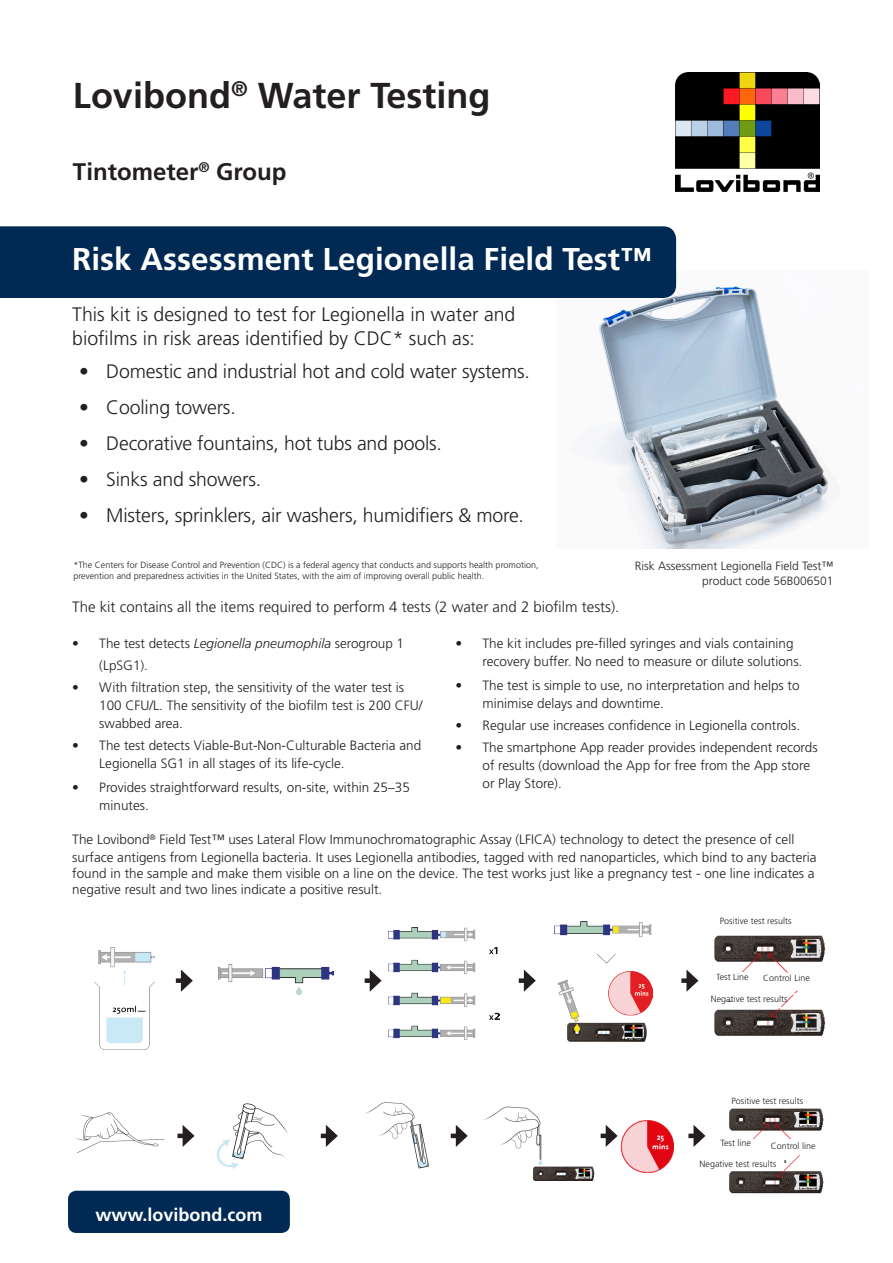
<style>
.page{position:relative;width:893px;height:1263px;background:#fff}
.page>*{position:absolute;margin:0;border:0;box-sizing:border-box;transform-origin:0 0}
.t1{font:700 36px "Frutiger LT";color:#231f20}
.t2{font:700 31.5px "Frutiger LT";color:#fff}
.t3{font:700 24px "Frutiger LT";color:#231f20}
.t4{font:300 19.5px/24px "Frutiger LT";letter-spacing:-.01em;color:#231f20}
.Table_Style{font:700 18px "Frutiger LT";color:#fff}
.t5{font:300 15px "Frutiger LT";color:#231f20}
.t6{font:300 13.5px/18px "Frutiger LT";color:#231f20}
.t7{font:300 12px "Frutiger LT";color:#231f20}
.t8{font:300 9px/10.8px "Frutiger LT";color:#231f20}
.s1{font-style:italic}
</style>
<div class="page">
<img style="left:573px;top:270px;width:256px;height:279px">
<div style="left:0;top:226px;width:676px;height:72px;background:#002953"></div>
<img style="left:675px;top:72px;width:145px;height:120px">
<div style="left:68px;top:1191px;width:222px;height:42px;background:#002953;border-radius:9px"></div>
<img style="left:95px;top:947px;width:59px;height:103px">
<img style="left:219px;top:964px;width:114px;height:30px">
<img style="left:389px;top:927px;width:110px;height:112px">
<img style="left:554px;top:922px;width:98px;height:120px">
<img style="left:698px;top:935px;width:128px;height:101px">
<img style="left:620px;top:1108px;width:204px;height:86px">
<img style="left:484px;top:1106px;width:117px;height:75px">
<img style="left:76px;top:1112px;width:89px;height:41px">
<img style="left:217px;top:1103px;width:71px;height:66px">
<img style="left:365px;top:1102px;width:64px;height:67px">
<div style="left:176px;top:978px;width:9px;height:5px;background:#231f20"></div>
<svg style="left:181px;top:969px;width:12px;height:23px"></svg>
<div style="left:365px;top:978px;width:9px;height:5px;background:#231f20"></div>
<svg style="left:370px;top:970px;width:12px;height:22px"></svg>
<div style="left:519px;top:978px;width:9px;height:5px;background:#231f20"></div>
<svg style="left:524px;top:969px;width:12px;height:23px"></svg>
<div style="left:681px;top:978px;width:10px;height:5px;background:#231f20"></div>
<svg style="left:686px;top:969px;width:12px;height:23px"></svg>
<div style="left:601px;top:1133px;width:9px;height:5px;background:#231f20"></div>
<svg style="left:606px;top:1125px;width:12px;height:22px"></svg>
<div style="left:451px;top:1133px;width:9px;height:5px;background:#231f20"></div>
<svg style="left:456px;top:1125px;width:12px;height:22px"></svg>
<div style="left:321px;top:1133px;width:9px;height:5px;background:#231f20"></div>
<svg style="left:326px;top:1125px;width:12px;height:22px"></svg>
<div style="left:178px;top:1133px;width:9px;height:5px;background:#231f20"></div>
<svg style="left:183px;top:1125px;width:12px;height:22px"></svg>
<div style="left:724px;top:973px;width:93px;height:12px;background:#fff"></div>
<div style="left:706px;top:988px;width:81px;height:13px;background:#fff"></div>
<div style="left:717px;top:1139px;width:98px;height:13px;background:#fff"></div>
<div style="left:686px;top:1158px;width:98px;height:12px;background:#fff"></div>
<div style="left:687px;top:1127px;width:25px;height:31px;background:#fff"></div>
<div style="left:688px;top:1133px;width:10px;height:5px;background:#231f20"></div>
<svg style="left:693px;top:1125px;width:12px;height:22px"></svg>
<p class="t1" style="left:73px;top:74px;width:419px">Lovibond<sup>®</sup> Water Testing</p>
<p class="t3" style="left:73px;top:158px;width:215px">Tintometer<sup>®</sup> Group</p>
<p class="t2" style="left:72px;top:241px;width:581px">Risk Assessment Legionella Field Test™</p>
<p class="t4" style="left:72px;top:302px;width:445px">This kit is designed to test for Legionella in water and biofilms in risk areas identified by CDC* such as:</p>
<p class="t4" style="left:79px;top:360px;width:452px">• Domestic and industrial hot and cold water systems.</p>
<p class="t4" style="left:79px;top:396px;width:158px">• Cooling towers.</p>
<p class="t4" style="left:79px;top:432px;width:364px">• Decorative fountains, hot tubs and pools.</p>
<p class="t4" style="left:79px;top:468px;width:183px">• Sinks and showers.</p>
<p class="t4" style="left:79px;top:504px;width:446px">• Misters, sprinklers, air washers, humidifiers &amp; more.</p>
<p class="t8" style="left:73px;top:560px;width:467px">*The Centers for Disease Control and Prevention (CDC) is a federal agency that conducts and supports health promotion, prevention and preparedness activities in the United States, with the aim of improving overall public health.</p>
<p class="t7" style="left:635px;top:559px;width:200px">Risk Assessment Legionella Field Test™</p>
<p class="t7" style="left:702px;top:574px;width:133px">product code 56B006501</p>
<p class="t5" style="left:72px;top:598px;width:549px">The kit contains all the items required to perform 4 tests (2 water and 2 biofilm tests).</p>
<p class="t6" style="left:99px;top:633px;width:306px;line-height:21.6px;text-indent:-27px">• The test detects <span class="s1">Legionella pneumophila</span> serogroup 1 (LpSG1).</p>
<p class="t6" style="left:99px;top:678px;width:325px;text-indent:-27px">• With filtration step, the sensitivity of the water test is<br>100 CFU/L. The sensitivity of the biofilm test is 200 CFU/ swabbed area.</p>
<p class="t6" style="left:99px;top:737px;width:323px;text-indent:-27px">• The test detects Viable-But-Non-Culturable Bacteria and<br>Legionella SG1 in all stages of its life-cycle.</p>
<p class="t6" style="left:99px;top:778px;width:312px;text-indent:-27px">• Provides straightforward results, on-site, within 25–35 minutes.</p>
<p class="t6" style="left:482px;top:635px;width:321px;text-indent:-27px">• The kit includes pre-filled syringes and vials containing recovery buffer. No need to measure or dilute solutions.</p>
<p class="t6" style="left:482px;top:676px;width:319px;text-indent:-27px">• The test is simple to use, no interpretation and helps to minimise delays and downtime.</p>
<p class="t6" style="left:455px;top:717px;width:346px">• Regular use increases confidence in Legionella controls.</p>
<p class="t6" style="left:482px;top:739px;width:337px;text-indent:-27px">• The smartphone App reader provides independent records of results (download the App for free from the App store or Play Store).</p>
<p class="t6" style="left:72px;top:830px;width:746px">The Lovibond<sup>®</sup> Field Test™ uses Lateral Flow Immunochromatographic Assay (LFICA) technology to detect the presence of cell surface antigens from Legionella bacteria. It uses Legionella antibodies, tagged with red nanoparticles, which bind to any bacteria</p>
<p class="t6" style="left:72px;top:866px;width:744px;line-height:16.2px">found in the sample and make them visible on a line on the device. The test works just like a pregnancy test - one line indicates a negative result and two lines indicate a positive result.</p>
<p class="t8" style="left:720px;top:916px;width:73px">Positive test results</p>
<p class="t8" style="left:716px;top:972px;width:34px">Test Line</p>
<p class="t8" style="left:763px;top:973px;width:48px">Control Line</p>
<p class="t8" style="left:711px;top:993px;width:78px">Negative test results</p>
<p class="Table_Style" style="left:95px;top:1204px;width:169px">www.lovibond.com</p>
<p class="t8" style="left:731px;top:1095px;width:73px">Positive test results</p>
<p class="t8" style="left:771px;top:1140px;width:46px">Control line</p>
<p class="t8" style="left:721px;top:1137px;width:32px">Test line</p>
<p class="t8" style="left:699px;top:1159px;width:78px">Negative test results</p>
</div>
